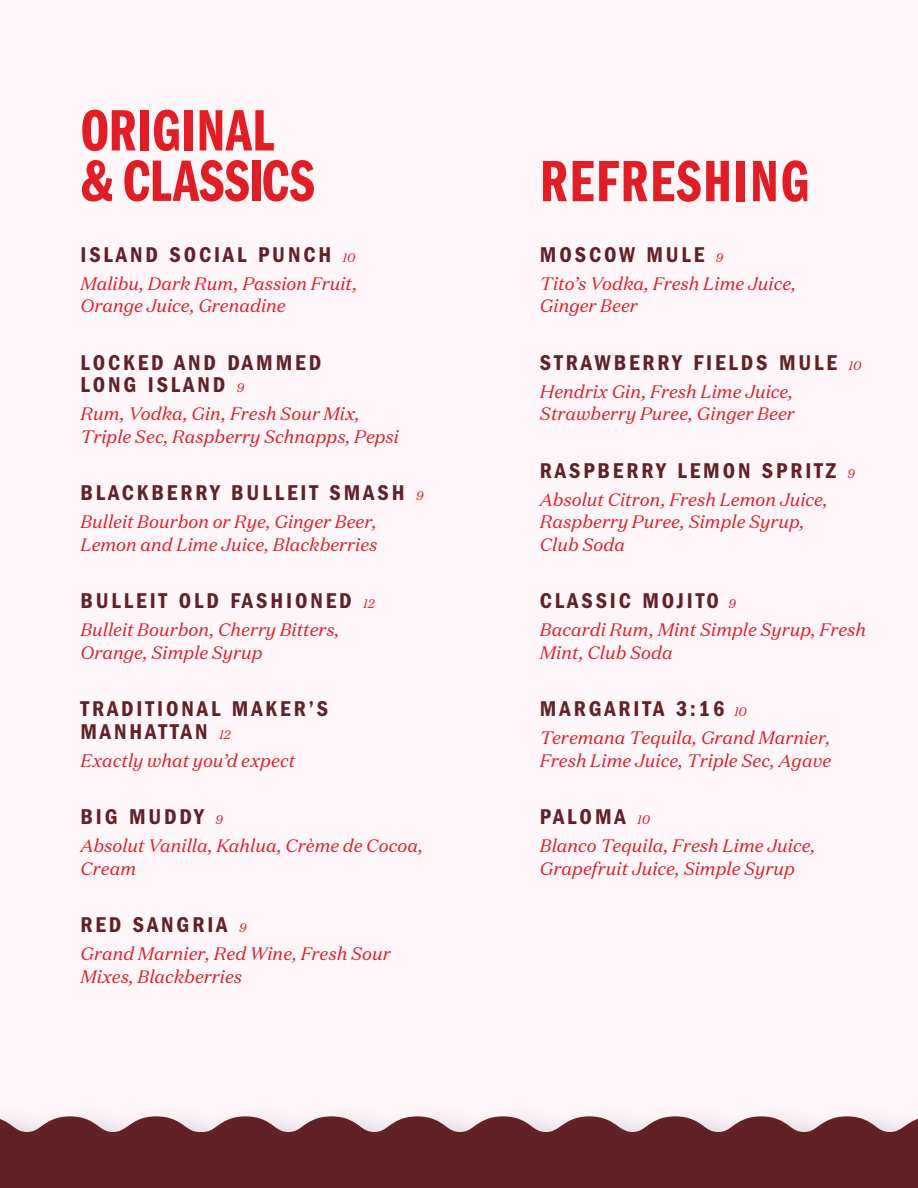
<style>
.page{position:relative;width:918px;height:1188px;background:#fef6f9}
.page>*{position:absolute;margin:0;border:0;box-sizing:border-box;transform-origin:0 0}
.Display_Heading_1{font:60.45px "Franklin Gothic Demi Cmpr";letter-spacing:.01em;color:#e11e25}
.Display_Heading_1-2{font:60.45px "Franklin Gothic Demi Cmpr";letter-spacing:.03em;color:#e11e25}
.Subheading_-_Left_Align{font:600 condensed 22.2px/22.5px "Franklin Gothic";letter-spacing:.13em;color:#622125}
.Subheading_-_Left_Align-2{font:italic 18px/22.5px "Domaine Text";color:#e11e25}
.s1{font-family:"Domaine Text";font-weight:400;font-style:italic;font-stretch:normal;font-size:12.45px;color:#e11e25}
</style>
<div class="page">
<svg style="left:0;top:1116px;width:918px;height:72px;background:#703539"></svg>
<p class="Display_Heading_1" style="left:80px;top:97px;width:195px">ORIGINAL</p>
<p class="Display_Heading_1" style="left:80px;top:148px;width:236px">&amp; CLASSICS</p>
<p class="Subheading_-_Left_Align" style="left:80px;top:243px;width:277px">ISLAND SOCIAL PUNCH <span class="s1">10</span></p>
<p class="Subheading_-_Left_Align-2" style="left:80px;top:272px;width:279px">Malibu, Dark Rum, Passion Fruit,<br>Orange Juice, Grenadine</p>
<p class="Subheading_-_Left_Align" style="left:80px;top:351px;width:242px">LOCKED AND DAMMED<br>LONG ISLAND <span class="s1">9</span></p>
<p class="Subheading_-_Left_Align-2" style="left:80px;top:403px;width:320px">Rum, Vodka, Gin, Fresh Sour Mix,<br>Triple Sec, Raspberry Schnapps, Pepsi</p>
<p class="Subheading_-_Left_Align" style="left:80px;top:482px;width:345px">BLACKBERRY BULLEIT SMASH <span class="s1">9</span></p>
<p class="Subheading_-_Left_Align-2" style="left:80px;top:511px;width:299px">Bulleit Bourbon or Rye, Ginger Beer,<br>Lemon and Lime Juice, Blackberries</p>
<p class="Subheading_-_Left_Align" style="left:80px;top:590px;width:296px">BULLEIT OLD FASHIONED <span class="s1">12</span></p>
<p class="Subheading_-_Left_Align-2" style="left:80px;top:619px;width:261px">Bulleit Bourbon, Cherry Bitters,<br>Orange, Simple Syrup</p>
<p class="Subheading_-_Left_Align" style="left:80px;top:698px;width:249px">TRADITIONAL MAKER’S<br>MANHATTAN <span class="s1">12</span></p>
<p class="Subheading_-_Left_Align-2" style="left:80px;top:749px;width:216px">Exactly what you’d expect</p>
<p class="Subheading_-_Left_Align" style="left:80px;top:806px;width:144px">BIG MUDDY <span class="s1">9</span></p>
<p class="Subheading_-_Left_Align-2" style="left:80px;top:835px;width:344px">Absolut Vanilla, Kahlua, Crème de Cocoa,<br>Cream</p>
<p class="Subheading_-_Left_Align" style="left:80px;top:914px;width:168px">RED SANGRIA <span class="s1">9</span></p>
<p class="Subheading_-_Left_Align-2" style="left:80px;top:943px;width:312px">Grand Marnier, Red Wine, Fresh Sour<br>Mixes, Blackberries</p>
<p class="Display_Heading_1-2" style="left:540px;top:148px;width:271px">REFRESHING</p>
<p class="Subheading_-_Left_Align" style="left:540px;top:243px;width:185px">MOSCOW MULE <span class="s1">9</span></p>
<p class="Subheading_-_Left_Align-2" style="left:540px;top:272px;width:258px">Tito’s Vodka, Fresh Lime Juice,<br>Ginger Beer</p>
<p class="Subheading_-_Left_Align" style="left:540px;top:351px;width:323px">STRAWBERRY FIELDS MULE <span class="s1">10</span></p>
<p class="Subheading_-_Left_Align-2" style="left:540px;top:380px;width:256px">Hendrix Gin, Fresh Lime Juice,<br>Strawberry Puree, Ginger Beer</p>
<p class="Subheading_-_Left_Align" style="left:540px;top:459px;width:317px">RASPBERRY LEMON SPRITZ <span class="s1">9</span></p>
<p class="Subheading_-_Left_Align-2" style="left:540px;top:488px;width:290px">Absolut Citron, Fresh Lemon Juice,<br>Raspberry Puree, Simple Syrup,<br>Club Soda</p>
<p class="Subheading_-_Left_Align" style="left:540px;top:590px;width:198px">CLASSIC MOJITO <span class="s1">9</span></p>
<p class="Subheading_-_Left_Align-2" style="left:540px;top:619px;width:328px">Bacardi Rum, Mint Simple Syrup, Fresh<br>Mint, Club Soda</p>
<p class="Subheading_-_Left_Align" style="left:540px;top:698px;width:208px">MARGARITA 3:16 <span class="s1">10</span></p>
<p class="Subheading_-_Left_Align-2" style="left:540px;top:727px;width:293px">Teremana Tequila, Grand Marnier,<br>Fresh Lime Juice, Triple Sec, Agave</p>
<p class="Subheading_-_Left_Align" style="left:540px;top:806px;width:112px">PALOMA <span class="s1">10</span></p>
<p class="Subheading_-_Left_Align-2" style="left:540px;top:835px;width:277px">Blanco Tequila, Fresh Lime Juice,<br>Grapefruit Juice, Simple Syrup</p>
</div>
